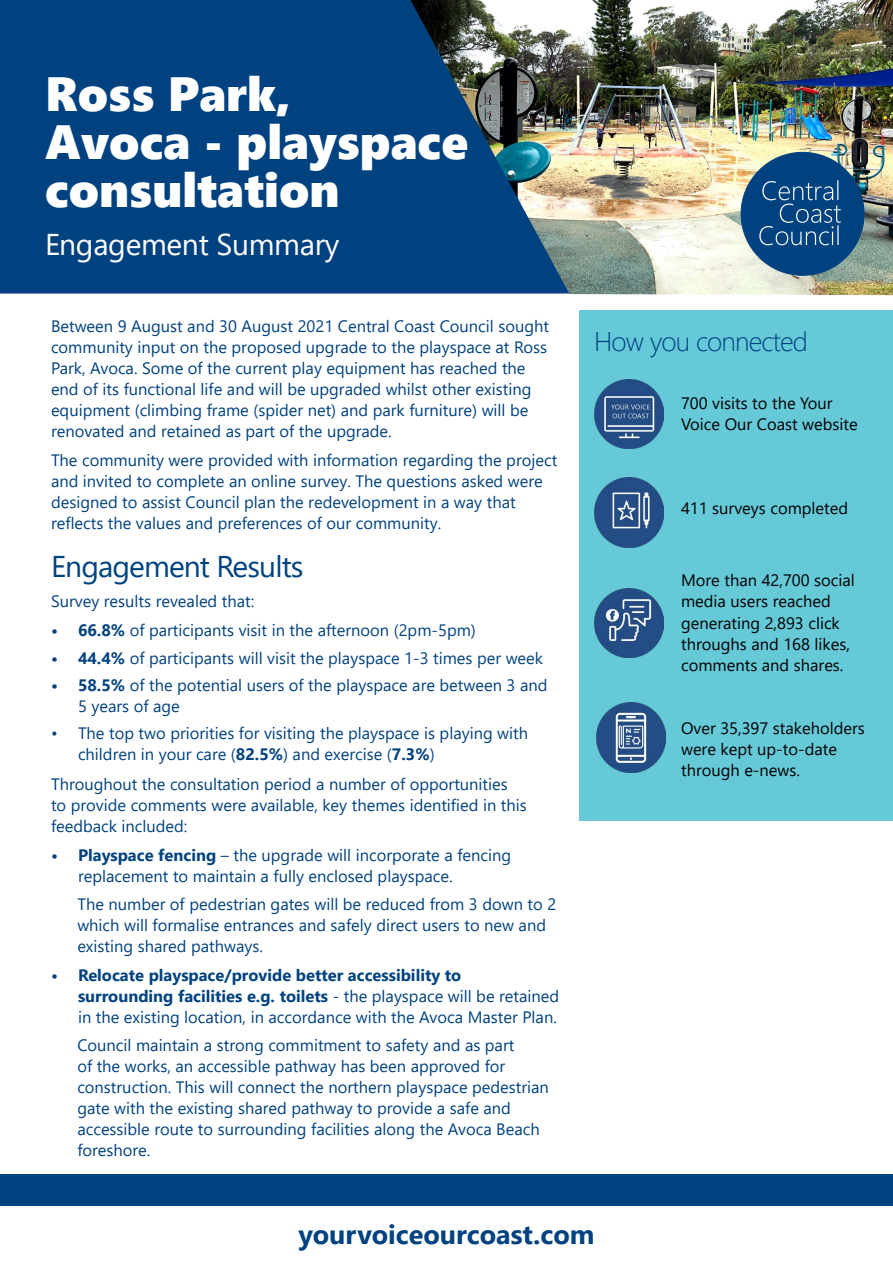
<style>
.page{position:relative;width:893px;height:1263px;background:#fff}
.page>*{position:absolute;margin:0;border:0;box-sizing:border-box;transform-origin:0 0}
.Heading{font:48px/48px "Segoe UI Black";color:#fff}
.Sub_Heading{font:30px "Segoe UI";letter-spacing:-.01em;color:#fff}
.Sub_Heading-2{font:30px "Segoe UI";letter-spacing:-.03em;color:#004280}
.t1{font:700 27px "Segoe UI";color:#004280}
.Sub_Heading-3{font:300 27px "Segoe UI";letter-spacing:-.03em;color:#004280}
.Paragraph{font:16.5px/21px "Segoe UI";color:#004280}
.Paragraph-2{font:16.5px/21px "Segoe UI";color:#000}
.s1{font-weight:700}
</style>
<div class="page">
<div style="left:0;top:0;width:410px;height:294px;background:#004280"></div>
<img style="left:410px;top:0;width:483px;height:295px">
<div style="left:579px;top:310px;width:314px;height:511px;background:#65c9d8"></div>
<img style="left:594px;top:379px;width:69px;height:69px">
<img style="left:596px;top:703px;width:70px;height:69px">
<div style="left:741px;top:152px;width:123px;height:123px;background:#004280;border-radius:50%"></div>
<svg style="left:759px;top:180px;width:82px;height:65px"></svg>
<img style="left:594px;top:589px;width:69px;height:69px">
<div style="left:0;top:1174px;width:893px;height:32px;background:#004280"></div>
<img style="left:594px;top:478px;width:69px;height:69px">
<p class="Heading" style="left:45px;top:67px;width:248px">Ross Park,</p>
<p class="Heading" style="left:45px;top:115px;width:425px">Avoca - playspace consultation</p>
<h1 class="Sub_Heading" style="left:45px;top:216px;width:296px">Engagement Summary</h1>
<p class="Paragraph" style="left:51px;top:314px;width:499px">Between 9 August and 30 August 2021 Central Coast Council sought community input on the proposed upgrade to the playspace at Ross Park, Avoca. Some of the current play equipment has reached the end of its functional life and will be upgraded whilst other existing equipment (climbing frame (spider net) and park furniture) will be renovated and retained as part of the upgrade.</p>
<p class="Paragraph" style="left:51px;top:448px;width:508px">The community were provided with information regarding the project and invited to complete an online survey. The questions asked were designed to assist Council plan the redevelopment in a way that reflects the values and preferences of our community.</p>
<h1 class="Sub_Heading-2" style="left:51px;top:538px;width:254px">Engagement Results</h1>
<p class="Paragraph" style="left:51px;top:589px;width:205px">Survey results revealed that:</p>
<p class="Paragraph" style="left:51px;top:618px;width:426px"><span class="s1">• 66.8%</span> of participants visit in the afternoon (2pm-5pm)</p>
<p class="Paragraph" style="left:51px;top:646px;width:494px"><span class="s1">• 44.4%</span> of participants will visit the playspace 1-3 times per week</p>
<p class="Paragraph" style="left:78px;top:673px;width:471px;text-indent:-27px"><span class="s1">• 58.5%</span> of the potential users of the playspace are between 3 and<br>5 years of age</p>
<p class="Paragraph" style="left:78px;top:721px;width:452px;text-indent:-27px">• The top two priorities for visiting the playspace is playing with children in your care (<span class="s1">82.5%</span>) and exercise (<span class="s1">7.3%</span>)</p>
<p class="Paragraph" style="left:51px;top:772px;width:477px">Throughout the consultation period a number of opportunities to provide comments were available, key themes identified in this feedback included:</p>
<p class="Paragraph" style="left:78px;top:843px;width:435px;text-indent:-27px"><span class="s1">• Playspace fencing</span> – the upgrade will incorporate a fencing replacement to maintain a fully enclosed playspace.</p>
<p class="Paragraph" style="left:77px;top:892px;width:480px">The number of pedestrian gates will be reduced from 3 down to 2 which will formalise entrances and safely direct users to new and existing shared pathways.</p>
<p class="Paragraph" style="left:78px;top:963px;width:483px;text-indent:-27px"><span class="s1">• Relocate playspace/provide better accessibility to surrounding facilities e.g. toilets</span> - the playspace will be retained in the existing location, in accordance with the Avoca Master Plan.</p>
<p class="Paragraph" style="left:77px;top:1033px;width:473px">Council maintain a strong commitment to safety and as part<br>of the works, an accessible pathway has been approved for construction. This will connect the northern playspace pedestrian gate with the existing shared pathway to provide a safe and accessible route to surrounding facilities along the Avoca Beach foreshore.</p>
<h1 class="Sub_Heading-3" style="left:594px;top:316px;width:215px">How you connected</h1>
<p class="Paragraph-2" style="left:681px;top:391px;width:178px">700 visits to the Your<br>Voice Our Coast website</p>
<p class="Paragraph-2" style="left:681px;top:497px;width:169px">411 surveys completed</p>
<p class="Paragraph-2" style="left:681px;top:569px;width:175px">More than 42,700 social media users reached generating 2,893 click throughs and 168 likes, comments and shares.</p>
<p class="Paragraph-2" style="left:681px;top:716px;width:185px">Over 35,397 stakeholders were kept up-to-date through e-news.</p>
<h3 class="t1" style="left:298px;top:1208px;width:298px">yourvoiceourcoast.com</h3>
</div>
